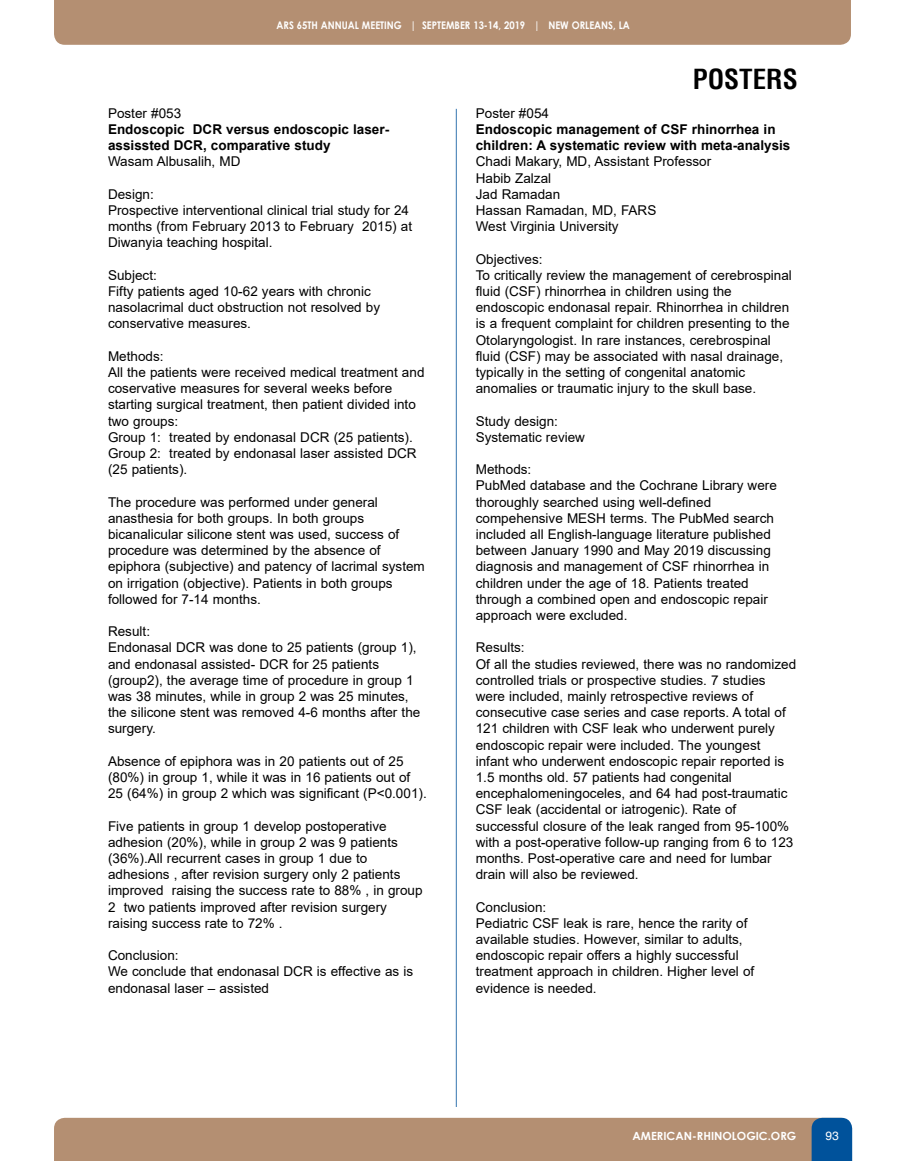
<style>
.page{position:relative;width:905px;height:1161px;background:#fff}
.page>*{position:absolute;margin:0;border:0;box-sizing:border-box;transform-origin:0 0}
.t1{font:700 condensed 27px "Helvetica LT";color:#000}
.t2{font:13.5px/16.2px "Arial";color:#000}
.t3{font:700 13.5px/16.2px "Arial";color:#000}
.t4{font:12px "Helvetica";color:#fff}
.t5{font:700 11.25px "Century Gothic";color:#fff}
.t6{font:700 10.5px "Century Gothic";color:#fff;scale:.9 1}
</style>
<div class="page">
<div style="left:54px;top:1118px;width:798px;height:43px;background:#b48f72"></div>
<div style="left:54px;top:0;width:796px;height:45px;background:#b48f72"></div>
<hr style="left:456px;top:109px;width:1px;height:998px;background:#3375af">
<p class="t6" style="left:276px;top:17px;width:394px">ARS 65TH ANNUAL MEETING | SEPTEMBER 13-14, 2019 | NEW ORLEANS, LA</p>
<h1 class="t1" style="left:692px;top:62px;width:107px">POSTERS</h1>
<p class="t2" style="left:108px;top:105px;width:75px">Poster #053</p>
<p class="t3" style="left:108px;top:121px;width:282px">Endoscopic DCR versus endoscopic laser&shy;assissted DCR, comparative study</p>
<p class="t2" style="left:108px;top:154px;width:134px">Wasam Albusalih, MD</p>
<p class="t2" style="left:108px;top:186px;width:305px">Design:<br>Prospective interventional clinical trial study for 24 months (from February 2013 to February 2015) at Diwanyia teaching hospital.</p>
<p class="t2" style="left:108px;top:267px;width:273px">Subject:<br>Fifty patients aged 10-62 years with chronic nasolacrimal duct obstruction not resolved by conservative measures.</p>
<p class="t2" style="left:108px;top:348px;width:318px">Methods:<br>All the patients were received medical treatment and coservative measures for several weeks before starting surgical treatment, then patient divided into two groups:<br>Group 1: treated by endonasal DCR (25 patients).<br>Group 2: treated by endonasal laser assisted DCR (25 patients).</p>
<p class="t2" style="left:108px;top:494px;width:318px">The procedure was performed under general anasthesia for both groups. In both groups bicanalicular silicone stent was used, success of procedure was determined by the absence of epiphora (subjective) and patency of lacrimal system on irrigation (objective). Patients in both groups followed for 7-14 months.</p>
<p class="t2" style="left:108px;top:623px;width:314px">Result:<br>Endonasal DCR was done to 25 patients (group 1), and endonasal assisted- DCR for 25 patients (group2), the average time of procedure in group 1 was 38 minutes, while in group 2 was 25 minutes, the silicone stent was removed 4-6 months after the surgery.</p>
<p class="t2" style="left:108px;top:753px;width:320px">Absence of epiphora was in 20 patients out of 25 (80%) in group 1, while it was in 16 patients out of<br>25 (64%) in group 2 which was significant (P&lt;0.001).</p>
<p class="t2" style="left:108px;top:818px;width:316px">Five patients in group 1 develop postoperative adhesion (20%), while in group 2 was 9 patients (36%).All recurrent cases in group 1 due to adhesions , after revision surgery only 2 patients improved raising the success rate to 88% , in group 2 two patients improved after revision surgery raising success rate to 72% .</p>
<p class="t2" style="left:108px;top:947px;width:306px">Conclusion:<br>We conclude that endonasal DCR is effective as is endonasal laser – assisted</p>
<p class="t2" style="left:476px;top:105px;width:75px">Poster #054</p>
<p class="t3" style="left:476px;top:121px;width:316px">Endoscopic management of CSF rhinorrhea in children: A systematic review with meta-analysis</p>
<p class="t2" style="left:476px;top:154px;width:237px">Chadi Makary, MD, Assistant Professor<br>Habib Zalzal<br>Jad Ramadan<br>Hassan Ramadan, MD, FARS<br>West Virginia University</p>
<p class="t2" style="left:476px;top:251px;width:317px">Objectives:<br>To critically review the management of cerebrospinal fluid (CSF) rhinorrhea in children using the endoscopic endonasal repair. Rhinorrhea in children is a frequent complaint for children presenting to the Otolaryngologist. In rare instances, cerebrospinal fluid (CSF) may be associated with nasal drainage, typically in the setting of congenital anatomic anomalies or traumatic injury to the skull base.</p>
<p class="t2" style="left:476px;top:413px;width:111px">Study design:<br>Systematic review</p>
<p class="t2" style="left:476px;top:461px;width:302px">Methods:<br>PubMed database and the Cochrane Library were thoroughly searched using well-defined compehensive MESH terms. The PubMed search included all English-language literature published between January 1990 and May 2019 discussing diagnosis and management of CSF rhinorrhea in children under the age of 18. Patients treated through a combined open and endoscopic repair approach were excluded.</p>
<p class="t2" style="left:476px;top:640px;width:322px">Results:<br>Of all the studies reviewed, there was no randomized controlled trials or prospective studies. 7 studies were included, mainly retrospective reviews of consecutive case series and case reports. A total of 121 children with CSF leak who underwent purely endoscopic repair were included. The youngest infant who underwent endoscopic repair reported is 1.5 months old. 57 patients had congenital encephalomeningoceles, and 64 had post-traumatic CSF leak (accidental or iatrogenic). Rate of successful closure of the leak ranged from 95-100% with a post-operative follow-up ranging from 6 to 123 months. Post-operative care and need for lumbar drain will also be reviewed.</p>
<p class="t2" style="left:476px;top:899px;width:280px">Conclusion:<br>Pediatric CSF leak is rare, hence the rarity of available studies. However, similar to adults, endoscopic repair offers a highly successful treatment approach in children. Higher level of evidence is needed.</p>
<p class="t5" style="left:632px;top:1127px;width:165px">AMERICAN-RHINOLOGIC.ORG</p>
<p class="t4" style="left:825px;top:1129px;width:15px">93</p>
</div>
